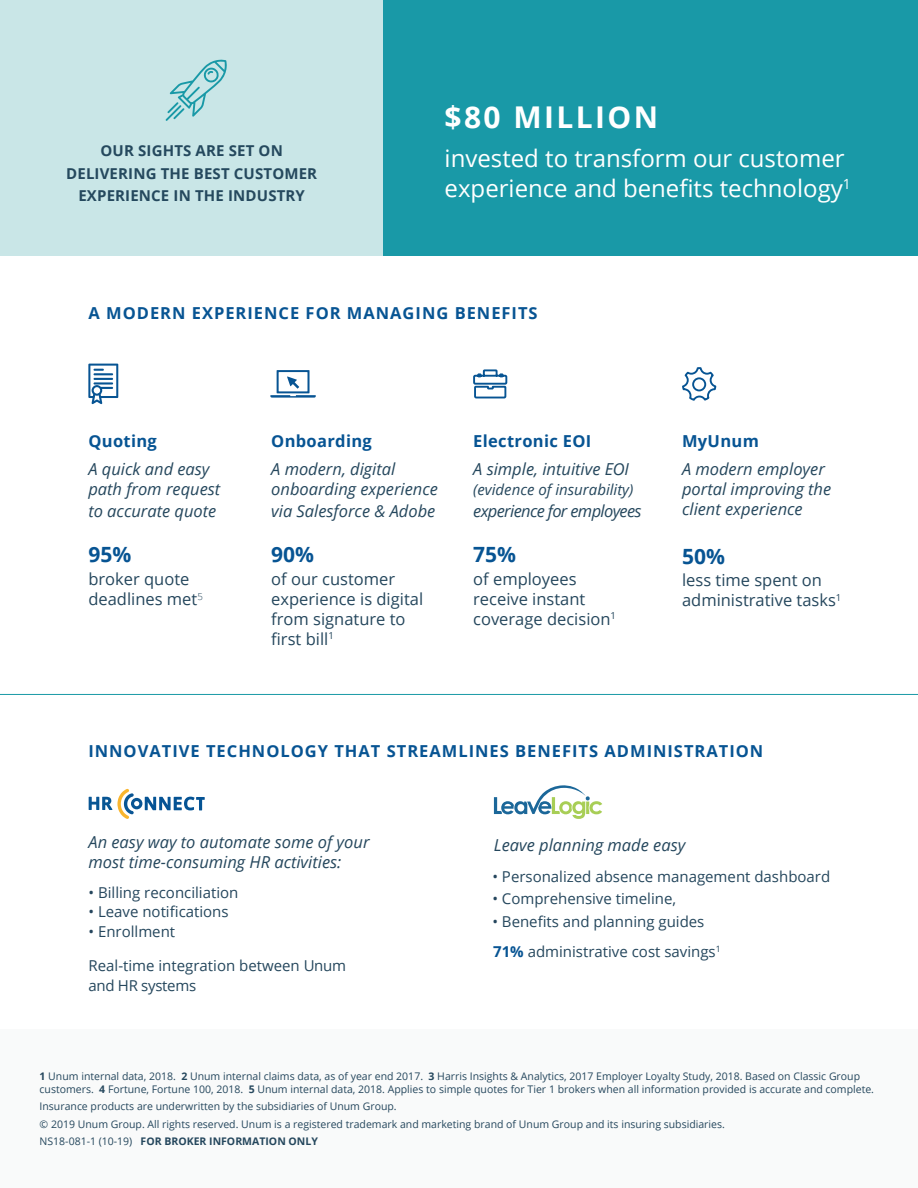
<style>
.page{position:relative;width:918px;height:1188px;background:#fff}
.page>*{position:absolute;margin:0;border:0;box-sizing:border-box;transform-origin:0 0}
.t1{font:700 30px "Open Sans";letter-spacing:.08em;color:#fff}
.t2{font:24px/30px "Open Sans";color:#fff}
.t3{font:700 21px "Open Sans";color:#075493}
.t4{font:italic 16.5px/19.8px "Open Sans";color:#25475d}
.t5{font:16.5px/19.8px "Open Sans";color:#25475d}
.t6{font:700 16.5px "Open Sans";letter-spacing:.06em;color:#075493}
.t7{font:700 16.5px "Open Sans";letter-spacing:.02em;color:#075493}
.t8{font:italic 16.5px "Open Sans";letter-spacing:-.04em;color:#25475d}
.t9{font:15px/19.5px "Open Sans";color:#25475d}
.t10{font:700 15px/22.5px "Open Sans";letter-spacing:.01em;color:#25495e;text-align:center}
.t11{font:italic 15px "Open Sans";color:#25475d}
.t12{font:15px "Open Sans";color:#25465d}
.t13{font:10.5px/17.4px "Open Sans";color:#25475d}
.s1{color:#25465d}
.s2{font-weight:700;color:#075493}
.s3{font-weight:700}
</style>
<div class="page">
<div style="left:0;top:1029px;width:918px;height:159px;background:#f9fafa"></div>
<div style="left:0;top:0;width:383px;height:256px;background:#c9e6e7"></div>
<div style="left:383px;top:0;width:535px;height:256px;background:#1999a7"></div>
<svg style="left:473px;top:369px;width:35px;height:30px"></svg>
<svg style="left:270px;top:370px;width:46px;height:28px"></svg>
<svg style="left:88px;top:364px;width:30px;height:40px"></svg>
<svg style="left:682px;top:367px;width:35px;height:34px"></svg>
<svg style="left:494px;top:785px;width:108px;height:34px"></svg>
<svg style="left:89px;top:789px;width:116px;height:30px"></svg>
<hr style="left:0;top:694px;width:918px;height:1px;background:#1999a6">
<svg style="left:166px;top:59px;width:61px;height:62px"></svg>
<h3 class="t10" style="left:66px;top:139px;width:252px">OUR SIGHTS ARE SET ON<br>DELIVERING THE BEST CUSTOMER<br>EXPERIENCE IN THE INDUSTRY</h3>
<h1 class="t1" style="left:445px;top:96px;width:215px">$80 MILLION</h1>
<h2 class="t2" style="left:445px;top:142px;width:408px">invested to transform our customer experience and benefits technology<sup>1</sup></h2>
<h3 class="t6" style="left:89px;top:301px;width:451px">A MODERN EXPERIENCE FOR MANAGING BENEFITS</h3>
<h3 class="t7" style="left:88px;top:429px;width:70px">Quoting</h3>
<h3 class="t4" style="left:88px;top:459px;width:133px">A quick and easy path from request</h3>
<h3 class="t4" style="left:88px;top:501px;width:129px">to accurate quote</h3>
<h3 class="t3" style="left:88px;top:540px;width:44px">95%</h3>
<h3 class="t5" style="left:88px;top:569px;width:116px">broker quote deadlines met<sup>5</sup></h3>
<h3 class="t7" style="left:271px;top:429px;width:102px">Onboarding</h3>
<h3 class="t4" style="left:271px;top:459px;width:168px">A modern, digital onboarding experience</h3>
<h3 class="t4" style="left:271px;top:501px;width:166px">via Salesforce &amp; Adobe</h3>
<h3 class="t3" style="left:271px;top:540px;width:44px">90%</h3>
<h3 class="t5" style="left:271px;top:569px;width:153px">of our customer experience is digital from signature to first bill<sup>1</sup></h3>
<h3 class="t7" style="left:473px;top:429px;width:120px">Electronic EOI</h3>
<h3 class="t4" style="left:473px;top:459px;width:157px">A simple, intuitive EOI</h3>
<h3 class="t11" style="left:473px;top:480px;width:162px">(evidence of insurability)</h3>
<h3 class="t8" style="left:473px;top:500px;width:170px">experience for employees</h3>
<h3 class="t3" style="left:473px;top:540px;width:44px">75%</h3>
<h3 class="t5" style="left:473px;top:569px;width:144px">of employees receive instant coverage decision<sup>1</sup></h3>
<h3 class="t6" style="left:682px;top:429px;width:78px">MyUnum</h3>
<h3 class="t4" style="left:682px;top:459px;width:151px">A modern employer portal improving the client experience</h3>
<h3 class="t3" style="left:682px;top:541px;width:44px">50%</h3>
<h3 class="t5" style="left:682px;top:570px;width:161px">less time spent on administrative tasks<sup>1</sup></h3>
<h3 class="t6" style="left:88px;top:739px;width:677px">INNOVATIVE TECHNOLOGY THAT STREAMLINES BENEFITS ADMINISTRATION</h3>
<h3 class="t4" style="left:89px;top:832px;width:283px">An easy way to automate some of your most time-consuming HR activities:</h3>
<h3 class="t12" style="left:89px;top:882px;width:151px">• Billing reconciliation</h3>
<h3 class="t9" style="left:89px;top:902px;width:142px"><span class="s1">• Leave</span> notifications</h3>
<h3 class="t9" style="left:89px;top:921px;width:88px"><span class="s1">•</span> Enrollment</h3>
<h3 class="t9" style="left:89px;top:956px;width:259px">Real-time integration between Unum and HR systems</h3>
<h3 class="t4" style="left:494px;top:834px;width:193px">Leave planning made easy</h3>
<h3 class="t9" style="left:492px;top:866px;width:339px"><span class="s1">•</span> Personalized absence management dashboard</h3>
<h3 class="t9" style="left:492px;top:889px;width:185px"><span class="s1">•</span> Comprehensive timeline,</h3>
<h3 class="t9" style="left:492px;top:912px;width:214px"><span class="s1">•</span> Benefits and planning guides</h3>
<h3 class="t9" style="left:493px;top:942px;width:229px"><span class="s2">71%</span> administrative cost savings<sup>1</sup></h3>
<p class="t13" style="left:40px;top:1070px;width:836px;line-height:12.6px"><span class="s3">1</span> Unum internal data, 2018. <span class="s3">2</span> Unum internal claims data, as of year end 2017. <span class="s3">3</span> Harris Insights &amp; Analytics, 2017 Employer Loyalty Study, 2018. Based on Classic Group customers. <span class="s3">4</span> Fortune, Fortune 100, 2018. <span class="s3">5</span> Unum internal data, 2018. Applies to simple quotes for Tier 1 brokers when all information provided is accurate and complete.</p>
<p class="t13" style="left:40px;top:1097px;width:687px">Insurance products are underwritten by the subsidiaries of Unum Group.<br>© 2019 Unum Group. All rights reserved. Unum is a registered trademark and marketing brand of Unum Group and its insuring subsidiaries.<br>NS18-081-1 (10-19) <span class="s3">FOR BROKER INFORMATION ONLY</span></p>
</div>
